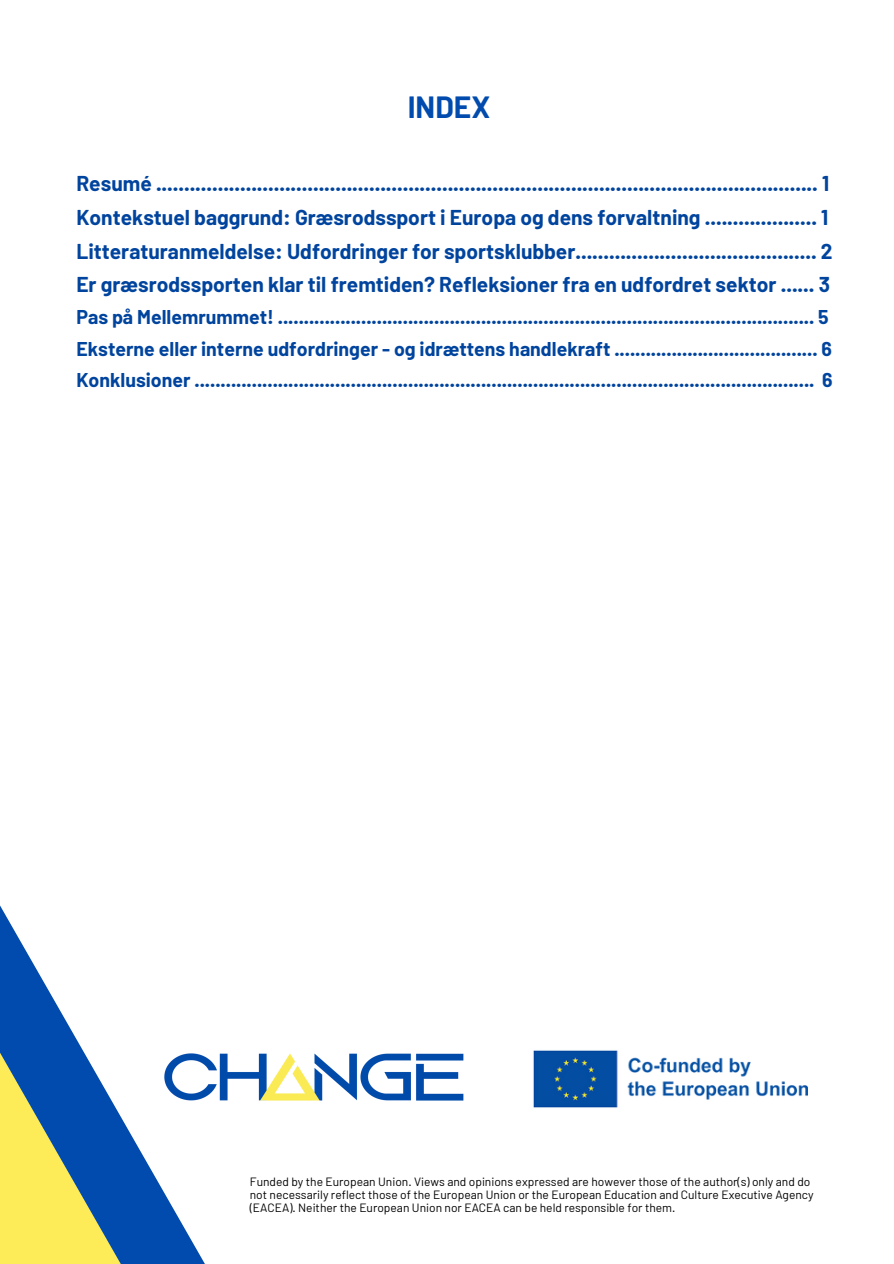
<style>
.page{position:relative;width:894px;height:1264px;background:#fff}
.page>*{position:absolute;margin:0;border:0;box-sizing:border-box;transform-origin:0 0}
.t1{font:700 30px "Barlow";color:#004bad}
.t2{font:700 21px/33.8px "Barlow";color:#01449e}
.t3{font:700 19.5px/31.5px "Barlow";color:#01449e}
.t4{font:12px/13px "Barlow";color:#000}
</style>
<div class="page">
<svg style="left:0;top:905px;width:205px;height:358px"></svg>
<img style="left:143px;top:1035px;width:321px;height:87px">
<img style="left:533px;top:1050px;width:274px;height:58px">
<h2 class="t1" style="left:407px;top:88px;width:84px">INDEX</h2>
<p class="t2" style="left:76px;top:166px;width:757px">Resumé ...................................................................................................................... 1<br>Kontekstuel baggrund: Græsrodssport i Europa og dens forvaltning .................... 1<br>Litteraturanmeldelse: Udfordringer for sportsklubber........................................... 2<br>Er græsrodssporten klar til fremtiden? Refleksioner fra en udfordret sektor ...... 3</p>
<p class="t3" style="left:76px;top:300px;width:757px">Pas på Mellemrummet! ....................................................................................................... 5<br>Eksterne eller interne udfordringer - og idrættens handlekraft ....................................... 6<br>Konklusioner ....................................................................................................................... 6</p>
<h1 class="t4" style="left:250px;top:1174px;width:565px">Funded by the European Union. Views and opinions expressed are however those of the author(s) only and do not necessarily reflect those of the European Union or the European Education and Culture Executive Agency (EACEA). Neither the European Union nor EACEA can be held responsible for them.</h1>
</div>
